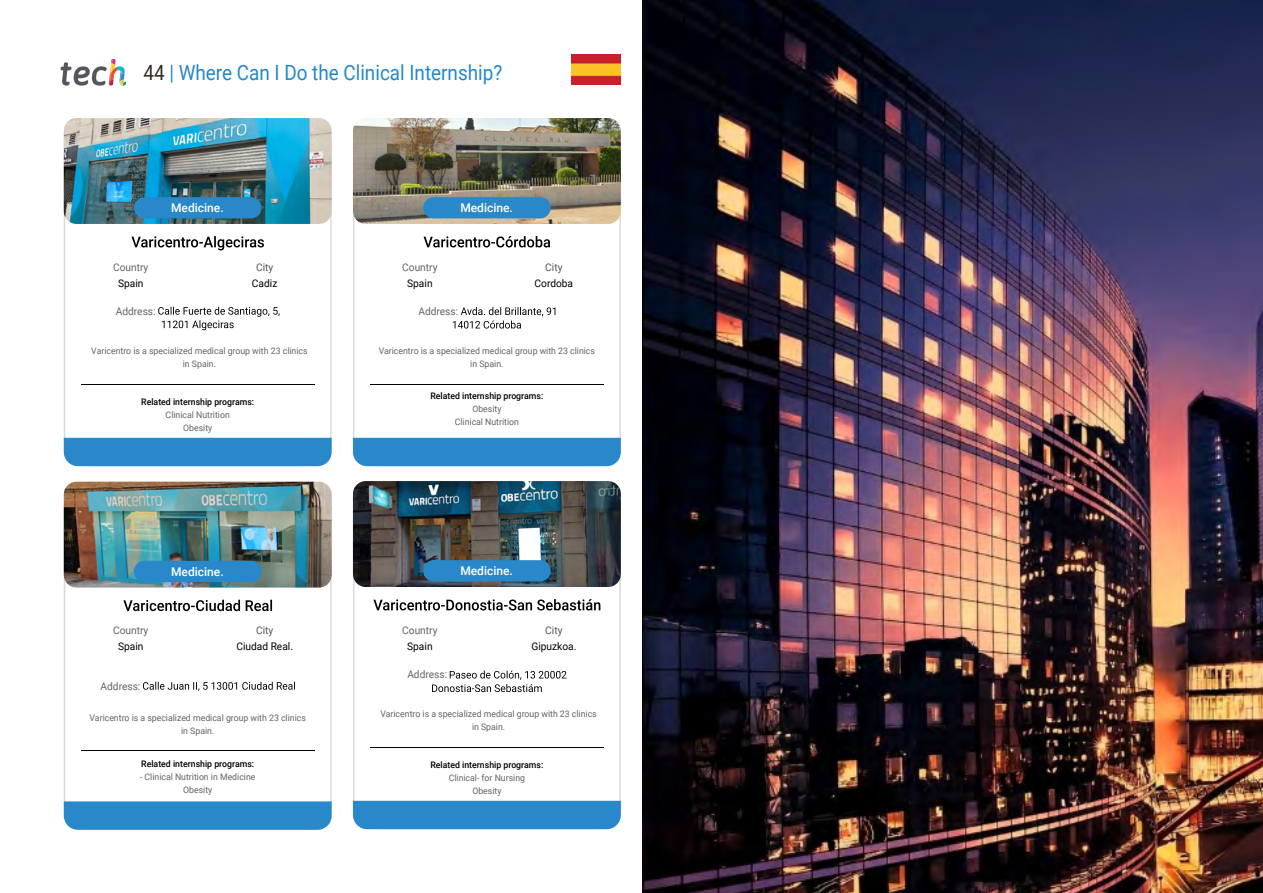
<style>
.page{position:relative;width:1263px;height:893px;background:#fff}
.page>*{position:absolute;margin:0;border:0;box-sizing:border-box;transform-origin:0 0}
.t1{font:21px "Roboto";color:#2488c9;scale:.9 1}
.t2{font:500 12px "Roboto";color:#fff}
.t3{font:10.5px "Roboto";color:#61646a}
.t4{font:10.5px "Roboto";color:#000}
.t5{font:10.5px "Roboto";color:#52555b}
.t6{font:9px/13.2px "Roboto";color:#61646a;text-align:center}
.t7{font:500 9px "Roboto";color:#000}
.s1{color:#312e20}
</style>
<div class="page">
<svg style="left:61px;top:59px;width:65px;height:27px"></svg>
<img style="left:571px;top:54px;width:50px;height:31px">
<svg style="left:352px;top:224px;width:269px;height:243px"></svg>
<img style="left:353px;top:118px;width:268px;height:106px">
<div style="left:423px;top:197px;width:128px;height:21px;background:#2988c9;border-radius:11px"></div>
<div style="left:353px;top:438px;width:268px;height:28px;background:#2988c9"></div>
<hr style="left:370px;top:384px;width:234px;height:1px;background:#000">
<svg style="left:424px;top:236px;width:126px;height:11px"></svg>
<svg style="left:453px;top:307px;width:102px;height:22px"></svg>
<svg style="left:63px;top:481px;width:269px;height:337px"></svg>
<img style="left:64px;top:482px;width:268px;height:106px">
<div style="left:134px;top:561px;width:127px;height:21px;background:#2988c9;border-radius:11px"></div>
<svg style="left:64px;top:801px;width:268px;height:29px;background:#2f8bca"></svg>
<hr style="left:81px;top:750px;width:234px;height:1px;background:#000">
<svg style="left:123px;top:600px;width:149px;height:11px"></svg>
<svg style="left:143px;top:682px;width:152px;height:9px"></svg>
<svg style="left:352px;top:505px;width:269px;height:325px"></svg>
<img style="left:353px;top:481px;width:268px;height:106px">
<div style="left:423px;top:560px;width:128px;height:21px;background:#2988c9;border-radius:11px"></div>
<div style="left:353px;top:801px;width:268px;height:28px;background:#2988c9"></div>
<hr style="left:370px;top:747px;width:234px;height:1px;background:#000">
<svg style="left:373px;top:599px;width:227px;height:11px"></svg>
<svg style="left:432px;top:671px;width:134px;height:21px"></svg>
<svg style="left:63px;top:130px;width:269px;height:337px"></svg>
<img style="left:64px;top:118px;width:268px;height:106px">
<div style="left:134px;top:197px;width:127px;height:21px;background:#2988c9;border-radius:11px"></div>
<div style="left:64px;top:438px;width:268px;height:28px;background:#2988c9"></div>
<hr style="left:81px;top:384px;width:234px;height:1px;background:#000">
<svg style="left:132px;top:236px;width:132px;height:14px"></svg>
<svg style="left:158px;top:307px;width:122px;height:23px"></svg>
<img style="left:642px;top:0;width:621px;height:893px">
<h1 class="t1" style="left:144px;top:57px;width:400px"><span class="s1">44</span> | Where Can I Do the Clinical Internship?</h1>
<h2 class="t2" style="left:171px;top:200px;width:54px">Medicine.</h2>
<h2 class="t2" style="left:460px;top:200px;width:54px">Medicine.</h2>
<p class="t3" style="left:113px;top:259px;width:37px">Country</p>
<p class="t4" style="left:118px;top:276px;width:27px">Spain</p>
<p class="t5" style="left:256px;top:259px;width:19px">City</p>
<p class="t4" style="left:252px;top:276px;width:27px">Cadiz</p>
<p class="t3" style="left:402px;top:259px;width:37px">Country</p>
<p class="t4" style="left:407px;top:276px;width:27px">Spain</p>
<p class="t5" style="left:545px;top:259px;width:19px">City</p>
<p class="t4" style="left:535px;top:276px;width:40px">Cordoba</p>
<p class="t3" style="left:116px;top:303px;width:41px">Address:</p>
<p class="t3" style="left:418px;top:304px;width:41px">Address:</p>
<p class="t6" style="left:91px;top:344px;width:218px">Varicentro is a specialized medical group with 23 clinics in Spain.</p>
<p class="t6" style="left:379px;top:343px;width:218px">Varicentro is a specialized medical group with 23 clinics in Spain.</p>
<p class="t7" style="left:141px;top:395px;width:114px">Related internship programs:</p>
<p class="t6" style="left:166px;top:408px;width:66px">Clinical Nutrition<br>Obesity</p>
<p class="t7" style="left:430px;top:389px;width:114px">Related internship programs:</p>
<p class="t6" style="left:455px;top:402px;width:66px">Obesity<br>Clinical Nutrition</p>
<h2 class="t2" style="left:171px;top:563px;width:54px">Medicine.</h2>
<h2 class="t2" style="left:460px;top:563px;width:54px">Medicine.</h2>
<p class="t3" style="left:113px;top:623px;width:37px">Country</p>
<p class="t4" style="left:118px;top:639px;width:27px">Spain</p>
<p class="t5" style="left:256px;top:623px;width:19px">City</p>
<p class="t4" style="left:236px;top:639px;width:58px">Ciudad Real.</p>
<p class="t3" style="left:402px;top:622px;width:37px">Country</p>
<p class="t4" style="left:407px;top:639px;width:27px">Spain</p>
<p class="t5" style="left:545px;top:622px;width:19px">City</p>
<p class="t4" style="left:531px;top:639px;width:46px">Gipuzkoa.</p>
<p class="t3" style="left:407px;top:667px;width:41px">Address:</p>
<p class="t3" style="left:101px;top:678px;width:41px">Address:</p>
<p class="t6" style="left:90px;top:710px;width:218px">Varicentro is a specialized medical group with 23 clinics in Spain.</p>
<p class="t6" style="left:380px;top:706px;width:218px">Varicentro is a specialized medical group with 23 clinics in Spain.</p>
<p class="t7" style="left:141px;top:757px;width:114px">Related internship programs:</p>
<p class="t6" style="left:140px;top:770px;width:117px">- Clinical Nutrition in Medicine<br>Obesity</p>
<p class="t7" style="left:430px;top:758px;width:114px">Related internship programs:</p>
<p class="t6" style="left:449px;top:771px;width:78px">Clinical- for Nursing<br>Obesity</p>
</div>
